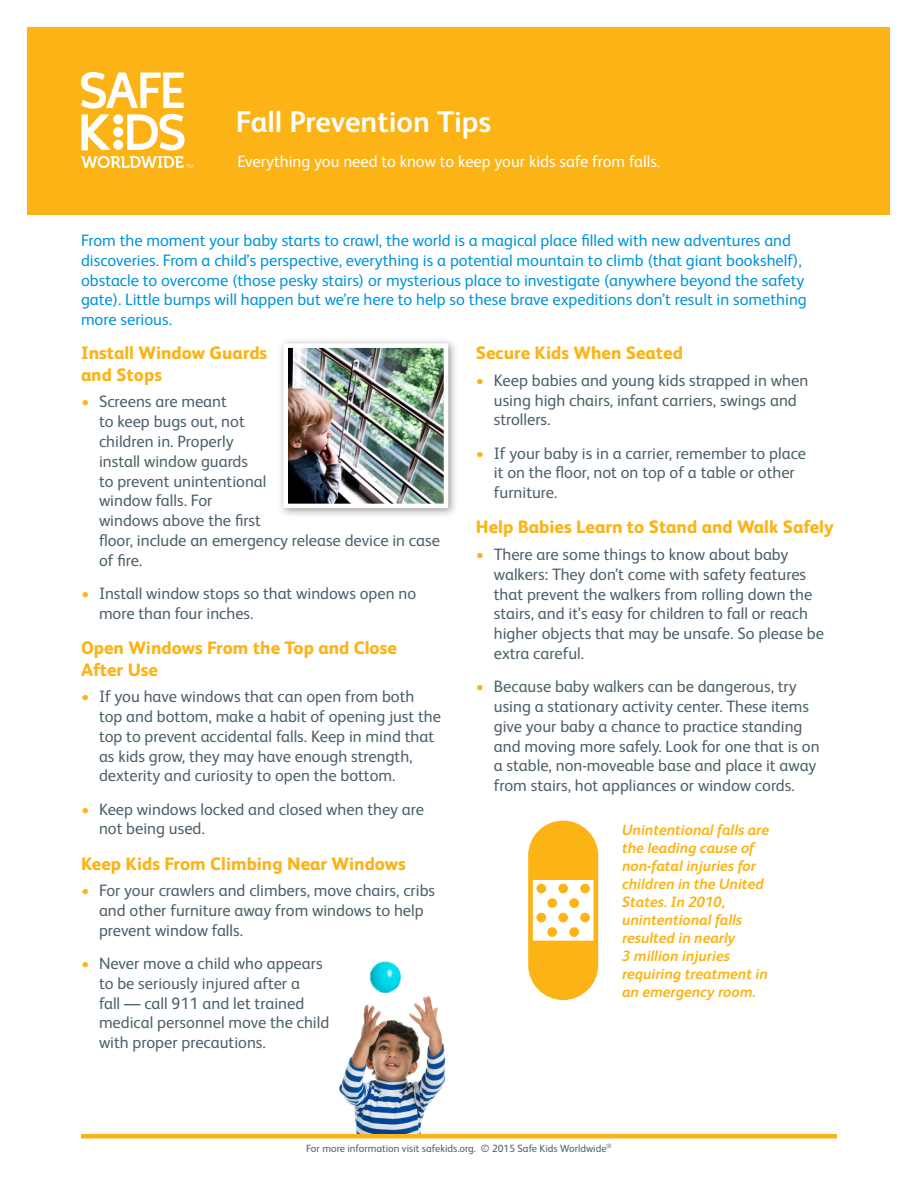
<style>
.page{position:relative;width:918px;height:1188px;background:#fff}
.page>*{position:absolute;margin:0;border:0;box-sizing:border-box;transform-origin:0 0}
.t1{font:700 30px "FS Albert Pro";color:#fff}
.SUBHEAD{font:800 18px/21.6px "FS Albert Pro";color:#fbb316}
.t2{font:16.5px/19.8px "FS Albert Pro";color:#4c606a}
.COLOR_BULLETS__GRAY{font:16.5px/19.8px "FS Albert Pro";color:#0095d9}
.BODY{font:16.5px "FS Albert Pro";color:#fff}
.SUBHEAD-2{font:italic 700 15px/18px "FS Albert Pro";color:#fbb316}
.t3{font:10.5px "FS Albert Pro";color:#4c606a}
.s1{color:#fbb316}
</style>
<div class="page">
<hr style="left:81px;top:1134px;width:756px;height:4px;background:#fbb316">
<img style="left:339px;top:961px;width:107px;height:173px">
<svg style="left:528px;top:821px;width:70px;height:179px"></svg>
<div style="left:536px;top:884px;width:10px;height:9px;background:#fbb316;border-radius:50%"></div>
<div style="left:558px;top:884px;width:10px;height:9px;background:#fbb316;border-radius:50%"></div>
<div style="left:580px;top:884px;width:10px;height:9px;background:#fbb316;border-radius:50%"></div>
<div style="left:547px;top:898px;width:10px;height:10px;background:#fbb316;border-radius:50%"></div>
<div style="left:569px;top:898px;width:10px;height:10px;background:#fbb316;border-radius:50%"></div>
<div style="left:536px;top:913px;width:10px;height:9px;background:#fbb316;border-radius:50%"></div>
<div style="left:558px;top:913px;width:10px;height:9px;background:#fbb316;border-radius:50%"></div>
<div style="left:580px;top:913px;width:10px;height:9px;background:#fbb316;border-radius:50%"></div>
<div style="left:547px;top:927px;width:10px;height:10px;background:#fbb316;border-radius:50%"></div>
<div style="left:569px;top:927px;width:10px;height:10px;background:#fbb316;border-radius:50%"></div>
<div style="left:28px;top:28px;width:862px;height:187px;background:#fbb316"></div>
<div style="left:277px;top:337px;width:181px;height:181px;background:#231f20;opacity:.45"></div>
<img style="left:289px;top:348px;width:154px;height:155px">
<div style="left:284px;top:343px;width:164px;height:165px;border:4px solid #fff"></div>
<svg style="left:81px;top:72px;width:104px;height:78px"></svg>
<svg style="left:81px;top:156px;width:112px;height:12px"></svg>
<p class="t1" style="left:236px;top:100px;width:257px">Fall Prevention Tips</p>
<p class="BODY" style="left:237px;top:150px;width:424px">Everything you need to know to keep your kids safe from falls.</p>
<p class="COLOR_BULLETS__GRAY" style="left:81px;top:229px;width:727px">From the moment your baby starts to crawl, the world is a magical place filled with new adventures and discoveries. From a child’s perspective, everything is a potential mountain to climb (that giant bookshelf), obstacle to overcome (those pesky stairs) or mysterious place to investigate (anywhere beyond the safety gate). Little bumps will happen but we’re here to help so these brave expeditions don’t result in something more serious.</p>
<p class="SUBHEAD" style="left:81px;top:341px;width:188px">Install Window Guards and Stops</p>
<p class="t2" style="left:99px;top:391px;width:342px;text-indent:-18px"><span class="s1">•</span> Screens are meant<br>to keep bugs out, not<br>children in. Properly<br>install window guards<br>to prevent unintentional<br>window falls. For<br>windows above the first<br>floor, include an emergency release device in case of fire.</p>
<p class="t2" style="left:99px;top:582px;width:319px;text-indent:-18px"><span class="s1">•</span> Install window stops so that windows open no more than four inches.</p>
<p class="SUBHEAD" style="left:81px;top:636px;width:317px">Open Windows From the Top and Close<br>After Use</p>
<p class="t2" style="left:99px;top:685px;width:344px;text-indent:-18px"><span class="s1">•</span> If you have windows that can open from both top and bottom, make a habit of opening just the top to prevent accidental falls. Keep in mind that as kids grow, they may have enough strength, dexterity and curiosity to open the bottom.</p>
<p class="t2" style="left:99px;top:798px;width:326px;text-indent:-18px"><span class="s1">•</span> Keep windows locked and closed when they are not being used.</p>
<p class="SUBHEAD" style="left:81px;top:851px;width:326px">Keep Kids From Climbing Near Windows</p>
<p class="t2" style="left:99px;top:879px;width:338px;text-indent:-18px"><span class="s1">•</span> For your crawlers and climbers, move chairs, cribs and other furniture away from windows to help prevent window falls.</p>
<p class="t2" style="left:99px;top:952px;width:232px;text-indent:-18px"><span class="s1">•</span> Never move a child who appears to be seriously injured after a<br>fall — call 911 and let trained medical personnel move the child with proper precautions.</p>
<p class="SUBHEAD" style="left:476px;top:341px;width:209px">Secure Kids When Seated</p>
<p class="t2" style="left:494px;top:369px;width:316px;text-indent:-18px"><span class="s1">•</span> Keep babies and young kids strapped in when using high chairs, infant carriers, swings and strollers.</p>
<p class="t2" style="left:494px;top:442px;width:314px;text-indent:-18px"><span class="s1">•</span> If your baby is in a carrier, remember to place it on the floor, not on top of a table or other furniture.</p>
<p class="SUBHEAD" style="left:476px;top:515px;width:359px">Help Babies Learn to Stand and Walk Safely</p>
<p class="t2" style="left:494px;top:543px;width:332px;text-indent:-18px"><span class="s1">•</span> There are some things to know about baby walkers: They don’t come with safety features that prevent the walkers from rolling down the stairs, and it’s easy for children to fall or reach higher objects that may be unsafe. So please be extra careful.</p>
<p class="t2" style="left:494px;top:675px;width:327px;text-indent:-18px"><span class="s1">•</span> Because baby walkers can be dangerous, try using a stationary activity center. These items give your baby a chance to practice standing and moving more safely. Look for one that is on a stable, non-moveable base and place it away from stairs, hot appliances or window cords.</p>
<p class="SUBHEAD-2" style="left:622px;top:820px;width:148px">Unintentional falls are the leading cause of non-fatal injuries for children in the United<br>States. In 2010, unintentional falls resulted in nearly<br>3 million injuries requiring treatment in an emergency room.</p>
<p class="t3" style="left:306px;top:1140px;width:307px">For more information visit safekids.org. © 2015 Safe Kids Worldwide<sup>®</sup></p>
</div>
